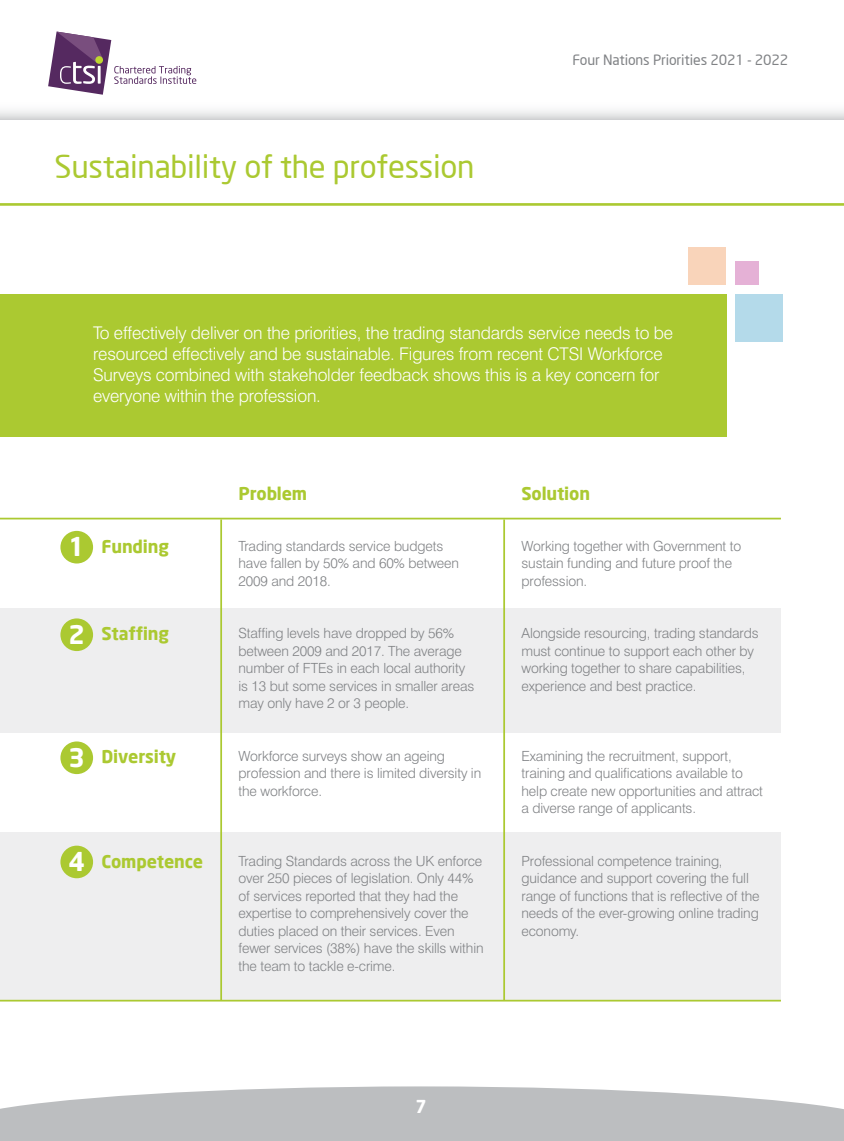
<style>
.page{position:relative;width:844px;height:1141px;background:#fff}
.page>*{position:absolute;margin:0;border:0;box-sizing:border-box;transform-origin:0 0}
.t1{font:31.15px "Neo Sans";letter-spacing:-.01em;color:#abc931}
.t2{font:700 25.55px "Neo Sans";color:#fff}
.t3{font:300 17.5px/21px "Swiss 721 BT";letter-spacing:-.01em;color:#fff}
.t4{font:700 17.5px "Neo Sans";letter-spacing:-.01em;color:#abc931}
.t5{font:700 17.5px "Neo Sans";color:#fff}
.t6{font:300 14px/17.5px "Swiss 721 BT";letter-spacing:-.01em;color:#808285}
.t7{font:14px "Neo Sans";letter-spacing:-.01em;color:#808285}
</style>
<div class="page">
<div style="left:0;top:94px;width:843px;height:26px;background:linear-gradient(to bottom,#fff,#e0e1e2)"></div>
<svg style="left:0;top:1086px;width:843px;height:55px;background:#c4c6c7"></svg>
<svg style="left:48px;top:32px;width:148px;height:63px"></svg>
<div style="left:95px;top:56px;width:8px;height:8px;background:#bfd730;border-radius:50%"></div>
<div style="left:0;top:609px;width:780px;height:124px;background:#eeeeef"></div>
<div style="left:0;top:832px;width:780px;height:169px;background:#eeeeef"></div>
<div style="left:0;top:294px;width:725px;height:143px;background:#abc931"></div>
<div style="left:688px;top:248px;width:38px;height:37px;background:#f9d4ba"></div>
<div style="left:735px;top:261px;width:23px;height:24px;background:#e5b1d6"></div>
<div style="left:735px;top:294px;width:48px;height:48px;background:#b4daea"></div>
<hr style="left:0;top:203px;width:843px;height:3px;background:#abc931">
<div style="left:60px;top:531px;width:33px;height:32px;background:#abc931;border-radius:50%"></div>
<div style="left:60px;top:618px;width:33px;height:33px;background:#abc931;border-radius:50%"></div>
<div style="left:60px;top:741px;width:33px;height:33px;background:#abc931;border-radius:50%"></div>
<div style="left:60px;top:846px;width:33px;height:32px;background:#abc931;border-radius:50%"></div>
<hr style="left:220px;top:519px;width:2px;height:482px;background:#abc931">
<hr style="left:503px;top:519px;width:2px;height:482px;background:#abc931">
<hr style="left:0;top:518px;width:780px;height:1px;background:#abc931">
<hr style="left:0;top:1000px;width:780px;height:1px;background:#abc931">
<h1 class="t1" style="left:55px;top:147px;width:421px">Sustainability of the profession</h1>
<p class="t7" style="left:572px;top:51px;width:217px">Four Nations Priorities 2021 - 2022</p>
<p class="t3" style="left:93px;top:322px;width:581px">To effectively deliver on the priorities, the trading standards service needs to be resourced effectively and be sustainable. Figures from recent CTSI Workforce Surveys combined with stakeholder feedback shows this is a key concern for everyone within the profession.</p>
<p class="t4" style="left:238px;top:482px;width:70px">Problem</p>
<p class="t4" style="left:521px;top:482px;width:70px">Solution</p>
<h2 class="t2" style="left:68px;top:530px;width:18px">1</h2>
<p class="t4" style="left:101px;top:535px;width:69px">Funding</p>
<p class="t6" style="left:238px;top:537px;width:222px">Trading standards service budgets have fallen by 50% and 60% between<br>2009 and 2018.</p>
<h2 class="t2" style="left:68px;top:618px;width:18px">2</h2>
<p class="t4" style="left:101px;top:623px;width:69px">Staffing</p>
<h2 class="t2" style="left:68px;top:741px;width:18px">3</h2>
<p class="t4" style="left:101px;top:745px;width:76px">Diversity</p>
<p class="t6" style="left:238px;top:624px;width:237px">Staffing levels have dropped by 56% between 2009 and 2017. The average number of FTEs in each local authority is 13 but some services in smaller areas may only have 2 or 3 people.</p>
<p class="t6" style="left:238px;top:747px;width:244px">Workforce surveys show an ageing profession and there is limited diversity in the workforce.</p>
<h2 class="t2" style="left:68px;top:845px;width:18px">4</h2>
<p class="t4" style="left:101px;top:850px;width:103px">Competence</p>
<p class="t6" style="left:238px;top:852px;width:246px">Trading Standards across the UK enforce over 250 pieces of legislation. Only 44% of services reported that they had the expertise to comprehensively cover the duties placed on their services. Even fewer services (38%) have the skills within the team to tackle e-crime.</p>
<p class="t6" style="left:521px;top:537px;width:221px">Working together with Government to sustain funding and future proof the profession.</p>
<p class="t6" style="left:521px;top:624px;width:238px">Alongside resourcing, trading standards must continue to support each other by working together to share capabilities, experience and best practice.</p>
<p class="t6" style="left:521px;top:747px;width:243px">Examining the recruitment, support, training and qualifications available to help create new opportunities and attract a diverse range of applicants.</p>
<p class="t6" style="left:521px;top:852px;width:239px">Professional competence training, guidance and support covering the full range of functions that is reflective of the needs of the ever-growing online trading economy.</p>
<p class="t5" style="left:415px;top:1095px;width:13px">7</p>
</div>
